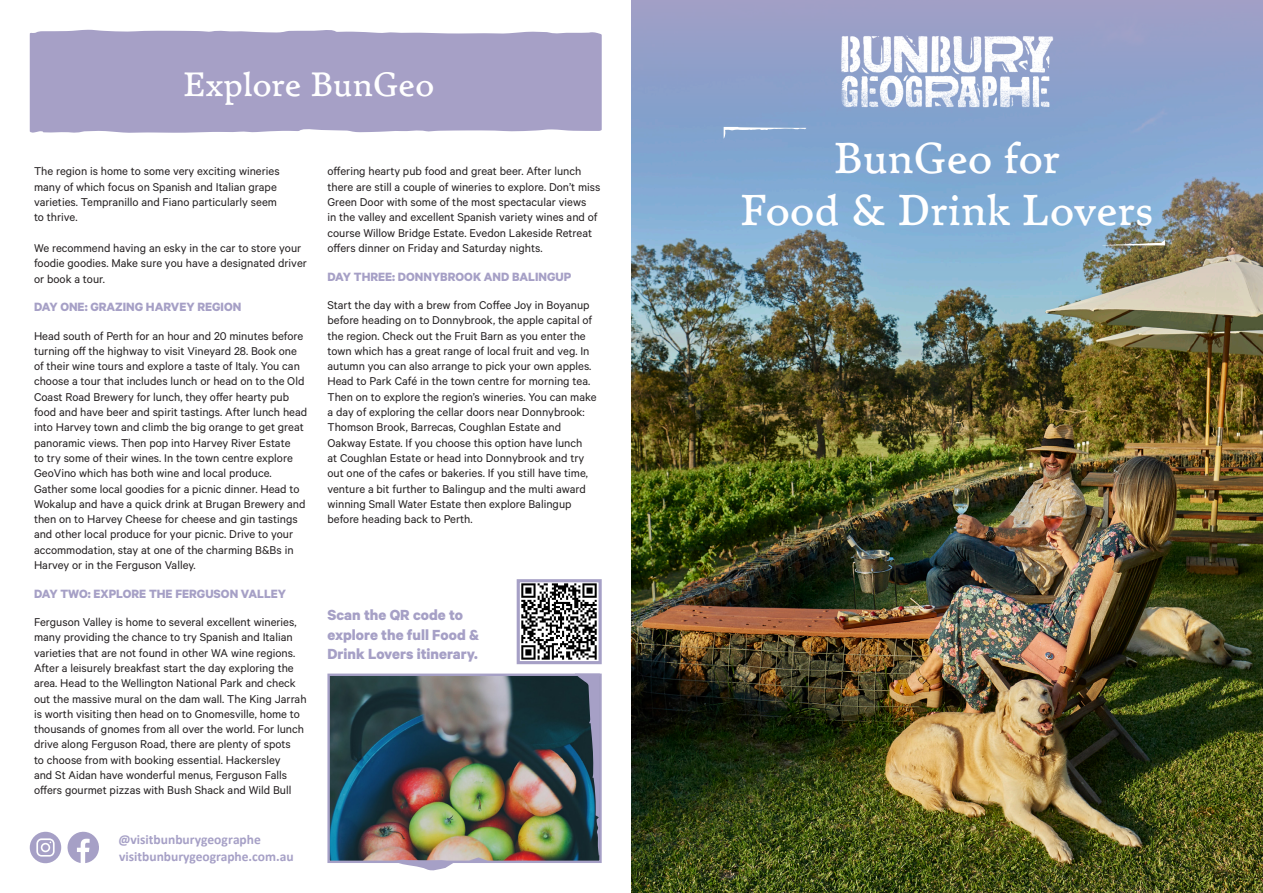
<style>
.page{position:relative;width:1263px;height:893px;background:#fff}
.page>*{position:absolute;margin:0;border:0;box-sizing:border-box;transform-origin:0 0}
.t1{font:48px "SC Satyr 10 Web";color:#fff}
.t2{font:37.5px "SC Satyr 10 Web";color:#fff}
.t3{font:700 16.5px/19.8px "Calibre";color:#a6a0c6}
.t4{font:700 13.5px "Calibre";color:#a6a0c6}
.t5{font:700 13.5px/16.2px "Calibri";color:#a6a0c6}
.t6{font:12.75px/15.3px "Calibre";color:#231f20}
</style>
<div class="page">
<img style="left:631px;top:309px;width:632px;height:584px">
<svg style="left:631px;top:0;width:632px;height:309px;background:#89a1bf"></svg>
<svg style="left:724px;top:127px;width:82px;height:12px"></svg>
<img style="left:835px;top:21px;width:222px;height:91px">
<svg style="left:67px;top:831px;width:32px;height:32px"></svg>
<svg style="left:30px;top:832px;width:31px;height:31px"></svg>
<svg style="left:42px;top:844px;width:7px;height:7px"></svg>
<img style="left:521px;top:583px;width:76px;height:77px">
<div style="left:517px;top:579px;width:85px;height:85px;border:3px solid #a6a0c6"></div>
<div style="left:30px;top:29px;width:572px;height:104px;background:#a6a0c6"></div>
<img style="left:330px;top:677px;width:269px;height:183px">
<div style="left:327px;top:674px;width:275px;height:189px;border:2px solid #a6a0c6"></div>
<svg style="left:393px;top:860px;width:62px;height:11px"></svg>
<svg style="left:575px;top:674px;width:25px;height:181px;background:#3c5569"></svg>
<svg style="left:469px;top:857px;width:18px;height:4px"></svg>
<svg style="left:1102px;top:240px;width:63px;height:5px"></svg>
<p class="t2" style="left:183px;top:60px;width:252px">Explore BunGeo</p>
<p class="t6" style="left:34px;top:163px;width:247px">The region is home to some very exciting wineries many of which focus on Spanish and Italian grape varieties. Tempranillo and Fiano particularly seem to thrive.</p>
<p class="t6" style="left:34px;top:240px;width:274px">We recommend having an esky in the car to store your foodie goodies. Make sure you have a designated driver or book a tour.</p>
<p class="t4" style="left:34px;top:299px;width:209px">DAY ONE: GRAZING HARVEY REGION</p>
<p class="t6" style="left:34px;top:327px;width:275px">Head south of Perth for an hour and 20 minutes before turning off the highway to visit Vineyard 28. Book one of their wine tours and explore a taste of Italy. You can choose a tour that includes lunch or head on to the Old Coast Road Brewery for lunch, they offer hearty pub food and have beer and spirit tastings. After lunch head into Harvey town and climb the big orange to get great panoramic views. Then pop into Harvey River Estate<br>to try some of their wines. In the town centre explore GeoVino which has both wine and local produce.<br>Gather some local goodies for a picnic dinner. Head to Wokalup and have a quick drink at Brugan Brewery and then on to Harvey Cheese for cheese and gin tastings and other local produce for your picnic. Drive to your accommodation, stay at one of the charming B&amp;Bs in Harvey or in the Ferguson Valley.</p>
<p class="t4" style="left:34px;top:585px;width:254px">DAY TWO: EXPLORE THE FERGUSON VALLEY</p>
<p class="t6" style="left:34px;top:614px;width:274px">Ferguson Valley is home to several excellent wineries, many providing the chance to try Spanish and Italian varieties that are not found in other WA wine regions.<br>After a leisurely breakfast start the day exploring the area. Head to the Wellington National Park and check out the massive mural on the dam wall. The King Jarrah is worth visiting then head on to Gnomesville, home to thousands of gnomes from all over the world. For lunch drive along Ferguson Road, there are plenty of spots<br>to choose from with booking essential. Hackersley<br>and St Aidan have wonderful menus, Ferguson Falls offers gourmet pizzas with Bush Shack and Wild Bull</p>
<p class="t5" style="left:118px;top:832px;width:177px">@visitbunburygeographe visitbunburygeographe.com.au</p>
<p class="t6" style="left:327px;top:163px;width:275px">offering hearty pub food and great beer. After lunch there are still a couple of wineries to explore. Don’t miss Green Door with some of the most spectacular views<br>in the valley and excellent Spanish variety wines and of course Willow Bridge Estate. Evedon Lakeside Retreat offers dinner on Friday and Saturday nights.</p>
<p class="t4" style="left:327px;top:268px;width:245px">DAY THREE: DONNYBROOK AND BALINGUP</p>
<p class="t6" style="left:327px;top:297px;width:271px">Start the day with a brew from Coffee Joy in Boyanup before heading on to Donnybrook, the apple capital of the region. Check out the Fruit Barn as you enter the town which has a great range of local fruit and veg. In autumn you can also arrange to pick your own apples.<br>Head to Park Café in the town centre for morning tea.<br>Then on to explore the region’s wineries. You can make a day of exploring the cellar doors near Donnybrook:<br>Thomson Brook, Barrecas, Coughlan Estate and Oakway Estate. If you choose this option have lunch<br>at Coughlan Estate or head into Donnybrook and try out one of the cafes or bakeries. If you still have time, venture a bit further to Balingup and the multi award winning Small Water Estate then explore Balingup before heading back to Perth.</p>
<p class="t3" style="left:327px;top:604px;width:153px">Scan the QR code to explore the full Food &amp;<br>Drink Lovers itinerary.</p>
<p class="t1" style="left:834px;top:127px;width:228px">BunGeo for</p>
<p class="t1" style="left:740px;top:179px;width:415px">Food &amp; Drink Lovers</p>
</div>
